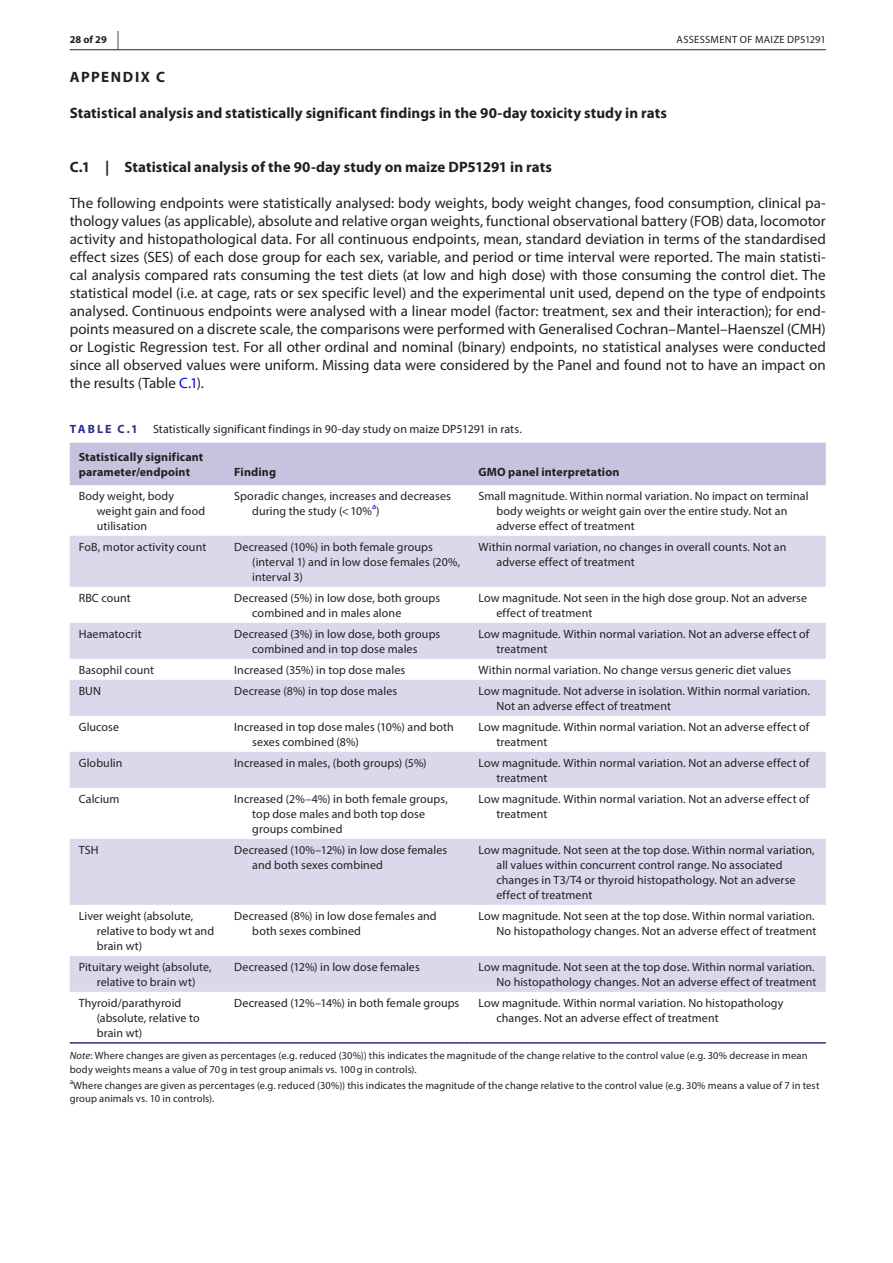
<style>
.page{position:relative;width:893px;height:1263px;background:#fff}
.page>*{position:absolute;margin:0;border:0;box-sizing:border-box;transform-origin:0 0}
.t1{font:15px/18px "Myriad Pro";color:#231f20;text-align:justify}
.t2{font:700 15px "Myriad Pro";letter-spacing:.005em;color:#231f20}
.t3{font:700 15px "Myriad Pro";letter-spacing:.1em;color:#231f20}
.t4{font:12px/15px "Myriad Pro";letter-spacing:.005em;color:#231f20}
.t5{font:700 12px/15px "Myriad Pro";letter-spacing:.01em;color:#231f20}
.t6{font:700 12px "Myriad Pro";letter-spacing:.165em;color:#2e2e8d}
.t7{font:10.5px/13.5px "Myriad Pro";letter-spacing:.01em;color:#231f20}
.t8{font:700 10.5px "Myriad Pro";color:#231f20}
.t9{font:7.35px "Myriad Pro";color:#231f20}
.s1{font-size:18.6px}
.s2{color:#00f}
.s3{font-style:italic}
</style>
<div class="page">
<hr style="left:70px;top:49px;width:756px;height:1px;background:#231f20">
<div style="left:70px;top:443px;width:756px;height:42px;background:#c5c3df"></div>
<svg style="left:70px;top:536px;width:756px;height:456px;fill:#dad8eb"></svg>
<hr style="left:70px;top:1042px;width:155px;height:1px;background:#2e2e8d">
<hr style="left:225px;top:1042px;width:244px;height:1px;background:#2e2e8d">
<hr style="left:469px;top:1042px;width:357px;height:1px;background:#2e2e8d">
<p class="t8" style="left:70px;top:32px;width:51px">28 of 29 <span class="s1">|</span></p>
<p class="t7" style="left:677px;top:32px;width:151px">ASSESSMENT OF MAIZE DP51291</p>
<p class="t3" style="left:70px;top:67px;width:97px">APPENDIX C</p>
<p class="t2" style="left:70px;top:103px;width:599px">Statistical analysis and statistically significant findings in the 90-day toxicity study in rats</p>
<p class="t2" style="left:70px;top:157px;width:484px">C.1 | Statistical analysis of the 90-day study on maize DP51291 in rats</p>
<p class="t1" style="left:70px;top:194px;width:758px">The following endpoints were statistically analysed: body weights, body weight changes, food consumption, clinical pa&shy;thology values (as applicable), absolute and relative organ weights, functional observational battery (FOB) data, locomotor activity and histopathological data. For all continuous endpoints, mean, standard deviation in terms of the standardised effect sizes (SES) of each dose group for each sex, variable, and period or time interval were reported. The main statisti&shy;cal analysis compared rats consuming the test diets (at low and high dose) with those consuming the control diet. The statistical model (i.e. at cage, rats or sex specific level) and the experimental unit used, depend on the type of endpoints analysed. Continuous endpoints were analysed with a linear model (factor: treatment, sex and their interaction); for end&shy;points measured on a discrete scale, the comparisons were performed with Generalised Cochran–Mantel–Haenszel (CMH) or Logistic Regression test. For all other ordinal and nominal (binary) endpoints, no statistical analyses were conducted since all observed values were uniform. Missing data were considered by the Panel and found not to have an impact on the results (Table <span class="s2">C.1</span>).</p>
<p class="t6" style="left:70px;top:421px;width:69px">TABLE C.1</p>
<p class="t4" style="left:153px;top:421px;width:370px">Statistically significant findings in 90-day study on maize DP51291 in rats.</p>
<p class="t5" style="left:79px;top:449px;width:126px">Statistically significant parameter/endpoint</p>
<p class="t5" style="left:234px;top:464px;width:43px">Finding</p>
<p class="t5" style="left:478px;top:464px;width:143px">GMO panel interpretation</p>
<p class="t4" style="left:97px;top:488px;width:110px;text-indent:-18px">Body weight, body weight gain and food utilisation</p>
<p class="t4" style="left:252px;top:488px;width:200px;text-indent:-18px">Sporadic changes, increases and decreases during the study (&lt;10%<sup>a</sup>)</p>
<p class="t4" style="left:496px;top:488px;width:314px;text-indent:-18px">Small magnitude. Within normal variation. No impact on terminal body weights or weight gain over the entire study. Not an adverse effect of treatment</p>
<p class="t4" style="left:79px;top:539px;width:129px">FoB, motor activity count</p>
<p class="t4" style="left:252px;top:539px;width:210px;text-indent:-18px">Decreased (10%) in both female groups (interval 1) and in low dose females (20%, interval 3)</p>
<p class="t4" style="left:496px;top:539px;width:291px;text-indent:-18px">Within normal variation, no changes in overall counts. Not an adverse effect of treatment</p>
<p class="t4" style="left:79px;top:590px;width:54px">RBC count</p>
<p class="t4" style="left:252px;top:590px;width:189px;text-indent:-18px">Decreased (5%) in low dose, both groups combined and in males alone</p>
<p class="t4" style="left:496px;top:590px;width:312px;text-indent:-18px">Low magnitude. Not seen in the high dose group. Not an adverse effect of treatment</p>
<p class="t4" style="left:79px;top:626px;width:65px">Haematocrit</p>
<p class="t4" style="left:234px;top:626px;width:207px;text-align:center">Decreased (3%) in low dose, both groups combined and in top dose males</p>
<p class="t4" style="left:496px;top:626px;width:314px;text-indent:-18px">Low magnitude. Within normal variation. Not an adverse effect of treatment</p>
<p class="t4" style="left:79px;top:662px;width:77px">Basophil count</p>
<p class="t4" style="left:234px;top:662px;width:172px">Increased (35%) in top dose males</p>
<p class="t4" style="left:478px;top:662px;width:314px">Within normal variation. No change versus generic diet values</p>
<p class="t4" style="left:79px;top:683px;width:24px">BUN</p>
<p class="t4" style="left:234px;top:683px;width:164px">Decrease (8%) in top dose males</p>
<p class="t4" style="left:496px;top:683px;width:315px;text-indent:-18px">Low magnitude. Not adverse in isolation. Within normal variation.<br>Not an adverse effect of treatment</p>
<p class="t4" style="left:79px;top:719px;width:42px">Glucose</p>
<p class="t4" style="left:252px;top:719px;width:203px;text-indent:-18px">Increased in top dose males (10%) and both sexes combined (8%)</p>
<p class="t4" style="left:496px;top:719px;width:314px;text-indent:-18px">Low magnitude. Within normal variation. Not an adverse effect of treatment</p>
<p class="t4" style="left:79px;top:755px;width:45px">Globulin</p>
<p class="t4" style="left:234px;top:755px;width:194px">Increased in males, (both groups) (5%)</p>
<p class="t4" style="left:496px;top:755px;width:314px;text-indent:-18px">Low magnitude. Within normal variation. Not an adverse effect of treatment</p>
<p class="t4" style="left:79px;top:791px;width:42px">Calcium</p>
<p class="t4" style="left:252px;top:791px;width:197px;text-indent:-18px">Increased (2%–4%) in both female groups, top dose males and both top dose groups combined</p>
<p class="t4" style="left:496px;top:791px;width:314px;text-indent:-18px">Low magnitude. Within normal variation. Not an adverse effect of treatment</p>
<p class="t4" style="left:79px;top:842px;width:21px">TSH</p>
<p class="t4" style="left:252px;top:842px;width:196px;text-indent:-18px">Decreased (10%–12%) in low dose females and both sexes combined</p>
<p class="t4" style="left:496px;top:842px;width:320px;text-indent:-18px">Low magnitude. Not seen at the top dose. Within normal variation, all values within concurrent control range. No associated changes in T3/T4 or thyroid histopathology. Not an adverse effect of treatment</p>
<p class="t4" style="left:97px;top:908px;width:119px;text-indent:-18px">Liver weight (absolute, relative to body wt and brain wt)</p>
<p class="t4" style="left:252px;top:908px;width:186px;text-indent:-18px">Decreased (8%) in low dose females and both sexes combined</p>
<p class="t4" style="left:478px;top:908px;width:339px;text-align:right">Low magnitude. Not seen at the top dose. Within normal variation.<br>No histopathology changes. Not an adverse effect of treatment</p>
<p class="t4" style="left:79px;top:959px;width:134px;text-align:center">Pituitary weight (absolute, relative to brain wt)</p>
<p class="t4" style="left:234px;top:959px;width:187px">Decreased (12%) in low dose females</p>
<p class="t4" style="left:478px;top:959px;width:339px;text-align:right">Low magnitude. Not seen at the top dose. Within normal variation.<br>No histopathology changes. Not an adverse effect of treatment</p>
<p class="t4" style="left:97px;top:995px;width:104px;text-indent:-18px">Thyroid/parathyroid (absolute, relative to brain wt)</p>
<p class="t4" style="left:234px;top:995px;width:227px">Decreased (12%–14%) in both female groups</p>
<p class="t4" style="left:496px;top:995px;width:288px;text-indent:-18px">Low magnitude. Within normal variation. No histopathology changes. Not an adverse effect of treatment</p>
<p class="t7" style="left:70px;top:1049px;width:739px"><span class="s3">Note</span>: Where changes are given as percentages (e.g. reduced (30%)) this indicates the magnitude of the change relative to the control value (e.g. 30% decrease in mean body weights means a value of 70g in test group animals vs. 100g in controls).</p>
<p class="t9" style="left:70px;top:1077px;width:5px">a</p>
<p class="t7" style="left:70px;top:1078px;width:751px;text-indent:3px">Where changes are given as percentages (e.g. reduced (30%)) this indicates the magnitude of the change relative to the control value (e.g. 30% means a value of 7 in test group animals vs. 10 in controls).</p>
</div>
